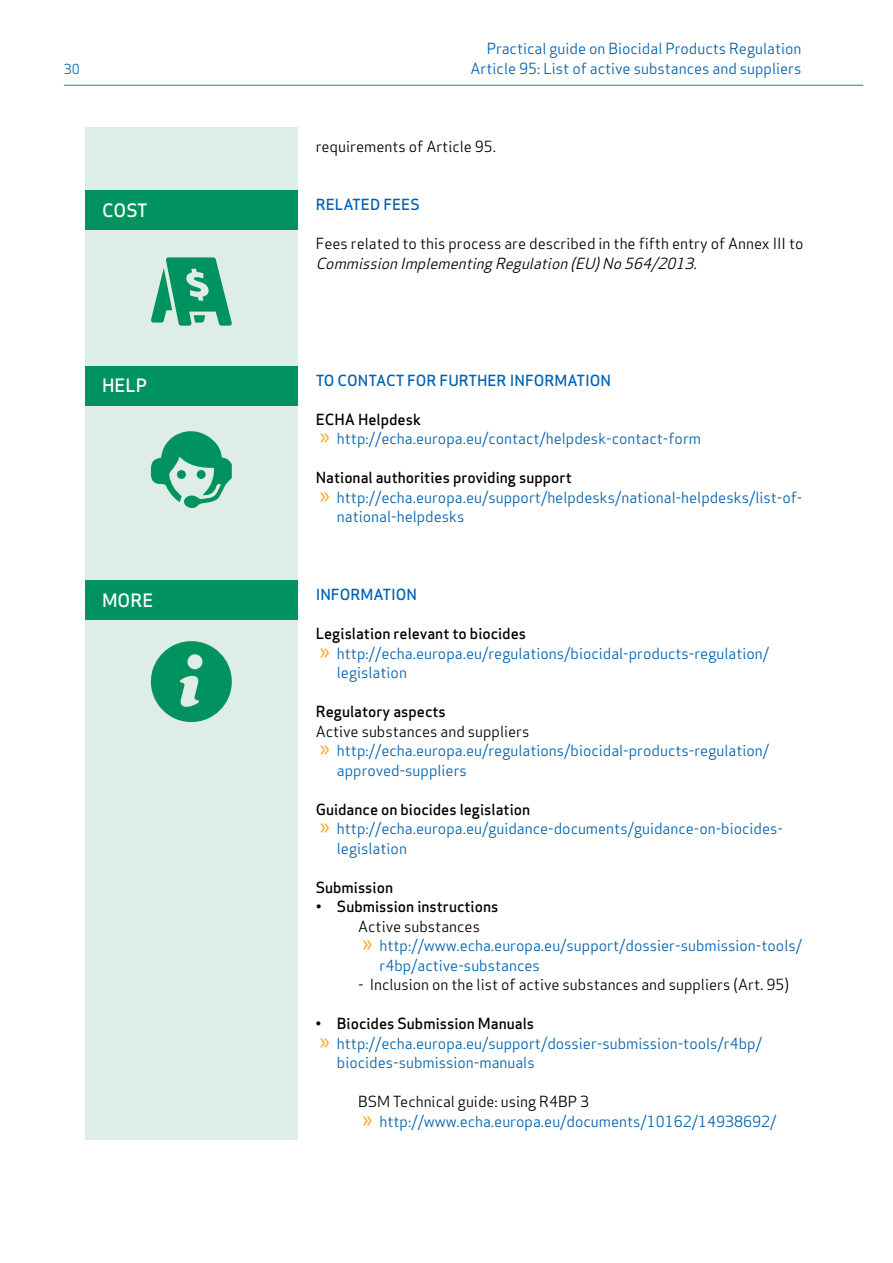
<style>
.page{position:relative;width:893px;height:1263px;background:#fff}
.page>*{position:absolute;margin:0;border:0;box-sizing:border-box;transform-origin:0 0}
.t1{font:500 18px "Apex Sans";color:#fff}
.t2{font:15px/19.5px "Apex Sans";color:#0061af}
.t3{font:15px "Apex Sans";color:#000}
.t4{font:500 15px "Apex Sans";color:#000}
.t5{font:500 15px "Apex Sans";color:#0061af}
.t6{font:italic 15px "Apex Sans";color:#000}
.t7{font:13.5px "Apex Sans";color:#0068b3}
.s1{font-weight:500;color:#000}
.s2{font-family:"Myriad Pro";font-size:24px;color:#faa61a}
.s3{color:#000}
</style>
<div class="page">
<div style="left:85px;top:128px;width:213px;height:1012px;background:#deede6"></div>
<hr style="left:64px;top:85px;width:799px;height:1px;background:#008dc7">
<div style="left:85px;top:366px;width:213px;height:39px;background:#00925f"></div>
<svg style="left:151px;top:431px;width:81px;height:77px"></svg>
<div style="left:177px;top:470px;width:9px;height:9px;background:#00925f;border-radius:50%"></div>
<div style="left:197px;top:470px;width:9px;height:9px;background:#00925f;border-radius:50%"></div>
<div style="left:85px;top:580px;width:213px;height:40px;background:#00925f"></div>
<svg style="left:151px;top:641px;width:81px;height:81px"></svg>
<div style="left:85px;top:190px;width:213px;height:40px;background:#00925f"></div>
<svg style="left:151px;top:257px;width:81px;height:69px"></svg>
<p class="t2" style="left:487px;top:37px;width:316px">Practical guide on Biocidal Products Regulation</p>
<p class="t7" style="left:64px;top:58px;width:18px">30</p>
<p class="t2" style="left:471px;top:57px;width:332px">Article 95: List of active substances and suppliers</p>
<p class="t3" style="left:316px;top:134px;width:182px">requirements of Article 95.</p>
<p class="t1" style="left:102px;top:194px;width:47px">COST</p>
<p class="t5" style="left:316px;top:191px;width:106px">RELATED FEES</p>
<p class="t3" style="left:316px;top:231px;width:489px">Fees related to this process are described in the fifth entry of Annex III to</p>
<p class="t6" style="left:316px;top:251px;width:388px">CommissionImplementingRegulation(EU)No564/2013.</p>
<p class="t1" style="left:102px;top:370px;width:46px">HELP</p>
<p class="t5" style="left:316px;top:367px;width:297px">TO CONTACT FOR FURTHER INFORMATION</p>
<p class="t2" style="left:316px;top:408px;width:387px"><span class="s1">ECHA Helpdesk<br></span><span class="s2">»</span> http://echa.europa.eu/contact/helpdesk-contact-form</p>
<p class="t4" style="left:316px;top:464px;width:258px">National authorities providing support</p>
<p class="t2" style="left:320px;top:486px;width:484px"><span class="s2">»</span> http://echa.europa.eu/support/helpdesks/national-helpdesks/list-of-</p>
<p class="t2" style="left:337px;top:505px;width:129px">national-helpdesks</p>
<p class="t1" style="left:102px;top:584px;width:53px">MORE</p>
<p class="t5" style="left:316px;top:581px;width:103px">INFORMATION</p>
<p class="t4" style="left:316px;top:620px;width:212px">Legislation relevant to biocides</p>
<p class="t2" style="left:320px;top:642px;width:451px"><span class="s2">»</span> http://echa.europa.eu/regulations/biocidal-products-regulation/</p>
<p class="t2" style="left:337px;top:661px;width:72px">legislation</p>
<p class="t4" style="left:316px;top:698px;width:132px">Regulatory aspects</p>
<p class="t3" style="left:316px;top:719px;width:215px">Active substances and suppliers</p>
<p class="t2" style="left:320px;top:739px;width:451px"><span class="s2">»</span> http://echa.europa.eu/regulations/biocidal-products-regulation/</p>
<p class="t2" style="left:337px;top:759px;width:131px">approved-suppliers</p>
<p class="t4" style="left:316px;top:796px;width:216px">Guidance on biocides legislation</p>
<p class="t2" style="left:320px;top:817px;width:465px"><span class="s2">»</span> http://echa.europa.eu/guidance-documents/guidance-on-biocides-</p>
<p class="t2" style="left:337px;top:837px;width:72px">legislation</p>
<p class="t4" style="left:316px;top:874px;width:79px">Submission</p>
<p class="t4" style="left:316px;top:893px;width:184px">• Submission instructions</p>
<p class="t3" style="left:358px;top:914px;width:123px">Active substances</p>
<p class="t2" style="left:362px;top:934px;width:441px"><span class="s2">»</span> http://www.echa.europa.eu/support/dossier-submission-tools/</p>
<p class="t2" style="left:379px;top:954px;width:162px">r4bp/active-substances</p>
<p class="t3" style="left:358px;top:972px;width:432px">- Inclusion on the list of active substances and suppliers (Art. 95)</p>
<p class="t4" style="left:316px;top:1010px;width:220px">• Biocides Submission Manuals</p>
<p class="t2" style="left:320px;top:1032px;width:444px"><span class="s2">»</span> http://echa.europa.eu/support/dossier-submission-tools/r4bp/</p>
<p class="t2" style="left:337px;top:1051px;width:199px">biocides-submission-manuals</p>
<p class="t2" style="left:358px;top:1090px;width:420px"><span class="s3">BSM Technical guide: using R4BP 3<br></span><span class="s2">»</span> http://www.echa.europa.eu/documents/10162/14938692/</p>
</div>
